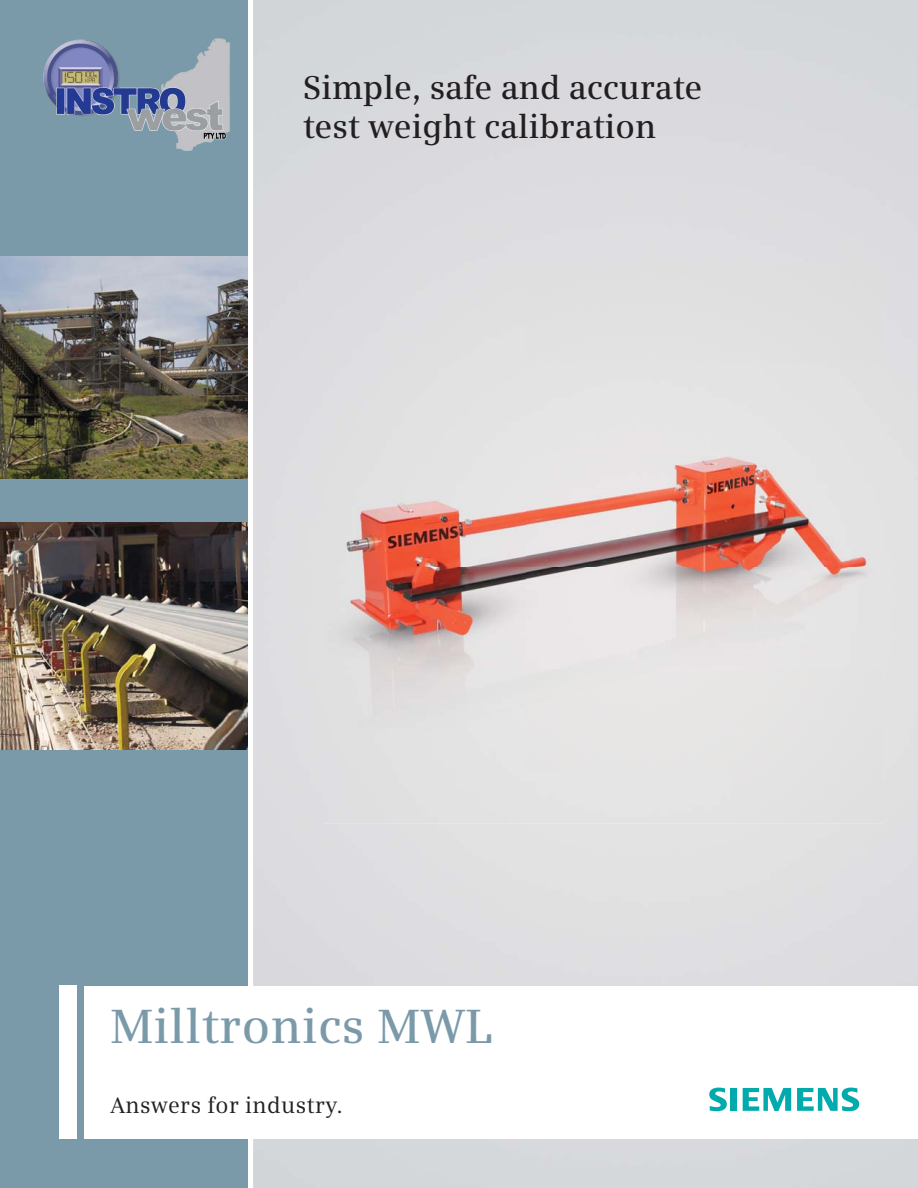
<style>
.page{position:relative;width:918px;height:1188px;background:#fff}
.page>*{position:absolute;margin:0;border:0;box-sizing:border-box;transform-origin:0 0}
.t1{font:600 48px "Siemens Serif";letter-spacing:.01em;color:#7b9aa9}
.t2{font:600 33px/39.6px "Siemens Serif";color:#231f20}
.t3{font:22.5px "Siemens Serif";letter-spacing:.015em;color:#231f20}
</style>
<div class="page">
<div style="left:0;top:0;width:247px;height:1188px;background:#7b9aa9"></div>
<div style="left:59px;top:985px;width:17px;height:154px;background:#fff"></div>
<img style="left:0;top:256px;width:247px;height:223px">
<img style="left:0;top:522px;width:247px;height:227px">
<div style="left:85px;top:986px;width:833px;height:152px;background:#fff"></div>
<svg style="left:709px;top:1088px;width:18px;height:23px"></svg>
<div style="left:730px;top:1088px;width:7px;height:23px;background:#00aaad"></div>
<svg style="left:743px;top:1088px;width:48px;height:23px"></svg>
<svg style="left:797px;top:1088px;width:62px;height:23px"></svg>
<img style="left:323px;top:262px;width:560px;height:560px">
<img style="left:43px;top:38px;width:187px;height:112px">
<p class="t2" style="left:303px;top:69px;width:401px">Simple, safe and accurate test weight calibration</p>
<h1 class="t1" style="left:110px;top:1003px;width:384px">Milltronics MWL</h1>
<p class="t3" style="left:110px;top:1094px;width:234px">Answers for industry.</p>
</div>
